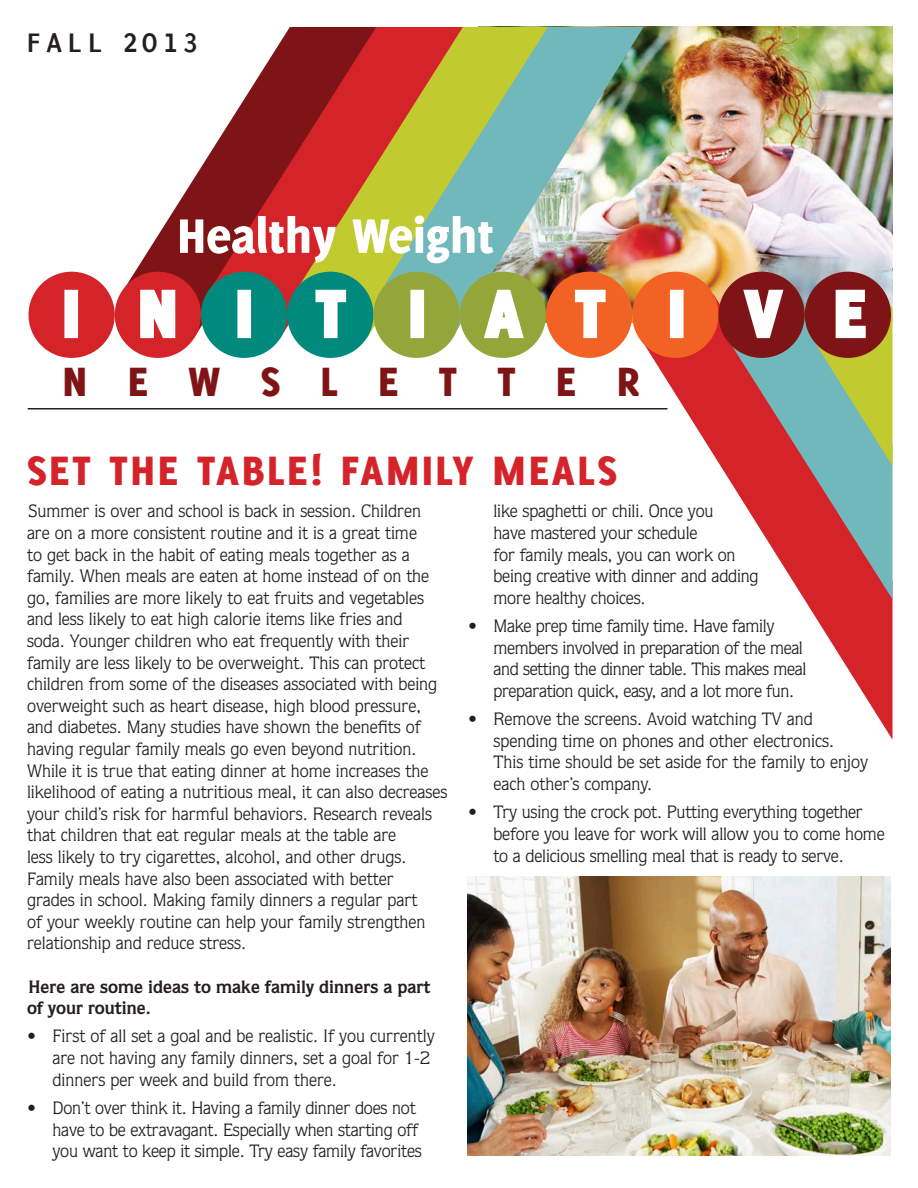
<style>
.page{position:relative;width:918px;height:1188px;background:#fff}
.page>*{position:absolute;margin:0;border:0;box-sizing:border-box;transform-origin:0 0}
.t1{font:800 72px "Delicious";color:#fff}
.t2{font:800 53.1px "Delicious";color:#fff}
.t3{font:800 45px "Delicious";letter-spacing:.06em;color:#d5232a}
.t4{font:800 44.85px "Delicious";color:#7f1416}
.t5{font:700 28.8px "Puritan";letter-spacing:.2em;color:#231f20}
.bullet_indent{font:18px/21.6px "Quorum";color:#231f20}
.bullet_indent-2{font:18px/21.6px "Quorum";letter-spacing:-.02em;color:#231f20}
.bullet_indent-3{font:700 18px/21.6px "Quorum";color:#231f20}
</style>
<div class="page">
<hr style="left:28px;top:408px;width:639px;height:2px;background:#231f20">
<img style="left:643px;top:27px;width:249px;height:267px">
<svg style="left:638px;top:294px;width:254px;height:445px"></svg>
<svg style="left:725px;top:294px;width:168px;height:305px;fill:#d5232a"></svg>
<svg style="left:119px;top:161px;width:86px;height:176px"></svg>
<svg style="left:205px;top:27px;width:87px;height:310px;fill:#7f1416"></svg>
<svg style="left:292px;top:27px;width:85px;height:311px;fill:#d5232a"></svg>
<img style="left:377px;top:27px;width:266px;height:310px">
<div style="left:28px;top:272px;width:87px;height:86px;background:#d5232a;border-radius:50%"></div>
<div style="left:115px;top:272px;width:86px;height:86px;background:#d5232a;border-radius:50%"></div>
<div style="left:201px;top:272px;width:86px;height:86px;background:#00897d;border-radius:50%"></div>
<div style="left:287px;top:272px;width:86px;height:86px;background:#00897d;border-radius:50%"></div>
<div style="left:373px;top:272px;width:87px;height:86px;background:#94a53a;border-radius:50%"></div>
<div style="left:460px;top:272px;width:86px;height:86px;background:#94a53a;border-radius:50%"></div>
<div style="left:546px;top:272px;width:86px;height:86px;background:#f26224;border-radius:50%"></div>
<div style="left:632px;top:272px;width:86px;height:86px;background:#f26224;border-radius:50%"></div>
<div style="left:718px;top:272px;width:87px;height:86px;background:#7f1416;border-radius:50%"></div>
<div style="left:805px;top:272px;width:86px;height:86px;background:#7f1416;border-radius:50%"></div>
<div style="left:64px;top:290px;width:14px;height:48px;border:3px solid #fff"></div>
<svg style="left:140px;top:289px;width:36px;height:50px"></svg>
<div style="left:237px;top:290px;width:14px;height:48px;border:3px solid #fff"></div>
<svg style="left:315px;top:289px;width:32px;height:50px"></svg>
<div style="left:410px;top:290px;width:14px;height:48px;border:3px solid #fff"></div>
<svg style="left:484px;top:289px;width:40px;height:50px"></svg>
<svg style="left:575px;top:289px;width:31px;height:50px"></svg>
<div style="left:670px;top:290px;width:14px;height:48px;border:3px solid #fff"></div>
<svg style="left:743px;top:289px;width:41px;height:50px"></svg>
<svg style="left:810px;top:288px;width:83px;height:178px"></svg>
<img style="left:468px;top:877px;width:423px;height:279px">
<p class="t5" style="left:27px;top:27px;width:172px">FALL 2013</p>
<p class="t2" style="left:177px;top:205px;width:318px">Healthy Weight</p>
<p class="t1" style="left:63px;top:271px;width:19px">I</p>
<p class="t1" style="left:138px;top:271px;width:41px">N</p>
<p class="t1" style="left:236px;top:271px;width:19px">I</p>
<p class="t1" style="left:316px;top:271px;width:31px">T</p>
<p class="t1" style="left:409px;top:271px;width:19px">I</p>
<p class="t1" style="left:485px;top:271px;width:38px">A</p>
<p class="t1" style="left:576px;top:271px;width:31px">T</p>
<p class="t1" style="left:668px;top:271px;width:19px">I</p>
<p class="t1" style="left:745px;top:271px;width:38px">V</p>
<p class="t1" style="left:833px;top:271px;width:34px">E</p>
<p class="t4" style="left:63px;top:355px;width:578px">N E W S L E T T E R</p>
<p class="t3" style="left:27px;top:444px;width:591px">SET THE TABLE! FAMILY MEALS</p>
<p class="bullet_indent" style="left:27px;top:500px;width:422px">Summer is over and school is back in session. Children<br>are on a more consistent routine and it is a great time<br>to get back in the habit of eating meals together as a family. When meals are eaten at home instead of on the go, families are more likely to eat fruits and vegetables and less likely to eat high calorie items like fries and<br>soda. Younger children who eat frequently with their family are less likely to be overweight. This can protect children from some of the diseases associated with being overweight such as heart disease, high blood pressure, and diabetes. Many studies have shown the benefits of having regular family meals go even beyond nutrition.<br>While it is true that eating dinner at home increases the likelihood of eating a nutritious meal, it can also decreases your child’s risk for harmful behaviors. Research reveals that children that eat regular meals at the table are<br>less likely to try cigarettes, alcohol, and other drugs.<br>Family meals have also been associated with better<br>grades in school. Making family dinners a regular part<br>of your weekly routine can help your family strengthen relationship and reduce stress.</p>
<p class="bullet_indent-3" style="left:27px;top:975px;width:405px">Here are some ideas to make family dinners a part of your routine.</p>
<p class="bullet_indent" style="left:52px;top:1025px;width:384px;text-indent:-26px">• First of all set a goal and be realistic. If you currently are not having any family dinners, set a goal for 1-2 dinners per week and build from there.</p>
<p class="bullet_indent" style="left:52px;top:1097px;width:371px;text-indent:-26px">• Don’t over think it. Having a family dinner does not have to be extravagant. Especially when starting off you want to keep it simple. Try easy family favorites</p>
<p class="bullet_indent" style="left:494px;top:500px;width:267px">like spaghetti or chili. Once you<br>have mastered your schedule<br>for family meals, you can work on being creative with dinner and adding more healthy choices.</p>
<p class="bullet_indent-2" style="left:494px;top:615px;width:314px;text-indent:-26px">• Make prep time family time. Have family members involved in preparation of the meal and setting the dinner table. This makes meal preparation quick, easy, and a lot more fun.</p>
<p class="bullet_indent" style="left:494px;top:708px;width:376px;text-indent:-26px">• Remove the screens. Avoid watching TV and spending time on phones and other electronics.<br>This time should be set aside for the family to enjoy each other’s company.</p>
<p class="bullet_indent" style="left:494px;top:801px;width:393px;text-indent:-26px">• Try using the crock pot. Putting everything together before you leave for work will allow you to come home to a delicious smelling meal that is ready to serve.</p>
</div>
